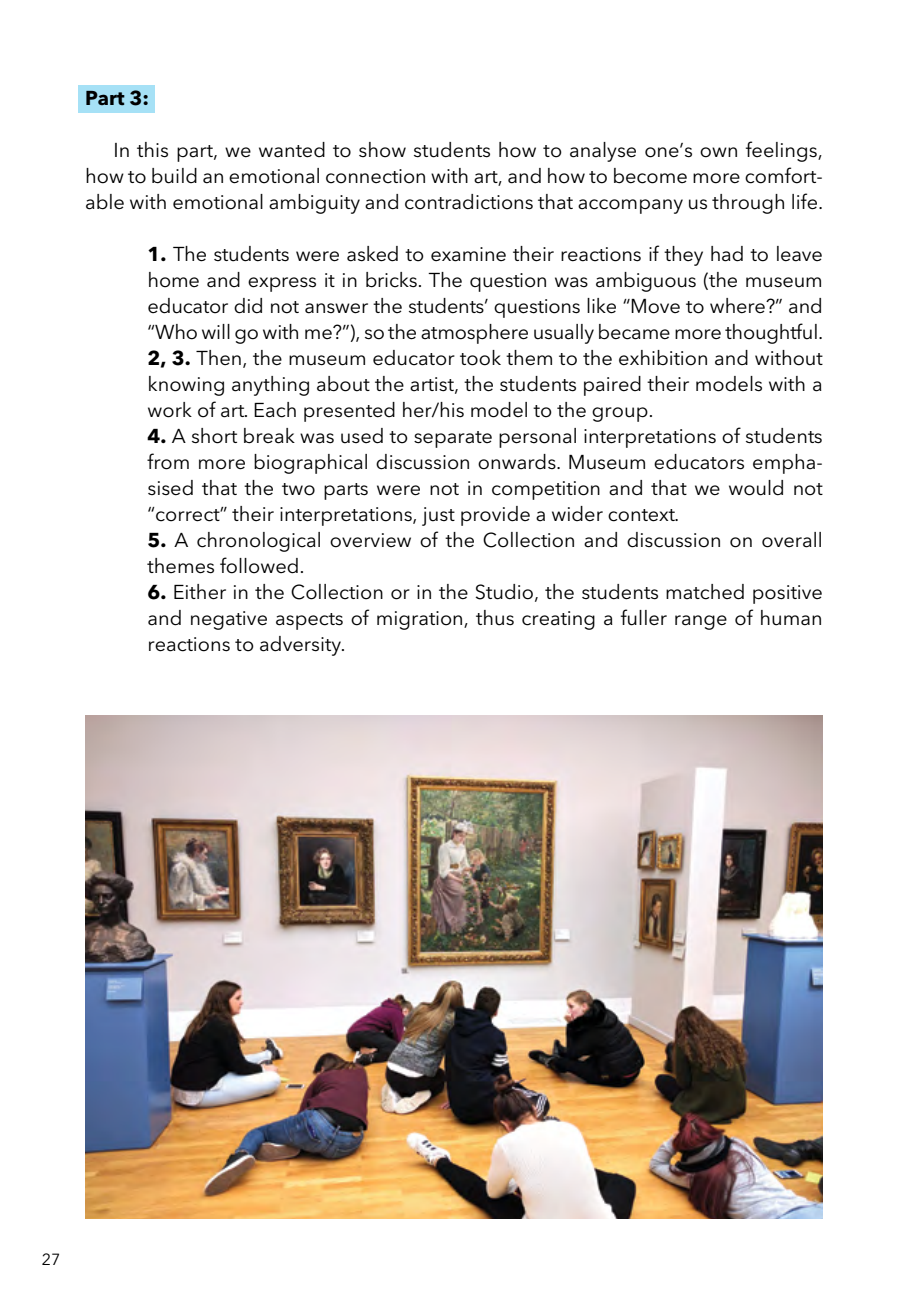
<style>
.page{position:relative;width:908px;height:1304px;background:#fff}
.page>*{position:absolute;margin:0;border:0;box-sizing:border-box;transform-origin:0 0}
.t1{font:20px/26px "Avenir Next LT Pro";color:#000;text-align:justify}
.t2{font:700 20px "Avenir Next LT Pro";color:#000}
.t3{font:16px "Avenir Next LT Pro";color:#000}
.s1{font-size:18px;color:#fff}
.s2{font-weight:700}
</style>
<div class="page">
<div style="left:78px;top:85px;width:76px;height:28px;background:#a6e1f6"></div>
<img style="left:85px;top:715px;width:737px;height:504px">
<p class="t2" style="left:85px;top:81px;width:66px">Part 3:</p>
<p class="t1" style="left:85px;top:136px;width:739px;text-indent:28px">In this part, we wanted to show students how to analyse one’s own feelings, how to build an emotional connection with art, and how to become more comfort&shy;able with emotional ambiguity and contradictions that accompany us through life.</p>
<p class="t1" style="left:147px;top:240px;width:677px;text-indent:-34px"><span class="s1">•</span> <span class="s2">1.</span> The students were asked to examine their reactions if they had to leave home and express it in bricks. The question was ambiguous (the museum educator did not answer the students’ questions like “Move to where?” and “Who will go with me?”), so the atmosphere usually became more thoughtful.</p>
<p class="t1" style="left:147px;top:344px;width:676px;text-indent:-34px"><span class="s1">•</span> <span class="s2">2, 3.</span> Then, the museum educator took them to the exhibition and without knowing anything about the artist, the students paired their models with a work of art. Each presented her/his model to the group.</p>
<p class="t1" style="left:147px;top:422px;width:676px;text-indent:-34px"><span class="s1">•</span> <span class="s2">4.</span> A short break was used to separate personal interpretations of students from more biographical discussion onwards. Museum educators empha&shy;sised that the two parts were not in competition and that we would not “correct” their interpretations, just provide a wider context.</p>
<p class="t1" style="left:147px;top:526px;width:676px;text-indent:-34px"><span class="s1">•</span> <span class="s2">5.</span> A chronological overview of the Collection and discussion on overall themes followed.</p>
<p class="t1" style="left:147px;top:578px;width:676px;text-indent:-34px"><span class="s1">•</span> <span class="s2">6.</span> Either in the Collection or in the Studio, the students matched positive and negative aspects of migration, thus creating a fuller range of human reactions to adversity.</p>
<p class="t3" style="left:42px;top:1246px;width:20px">27</p>
</div>
